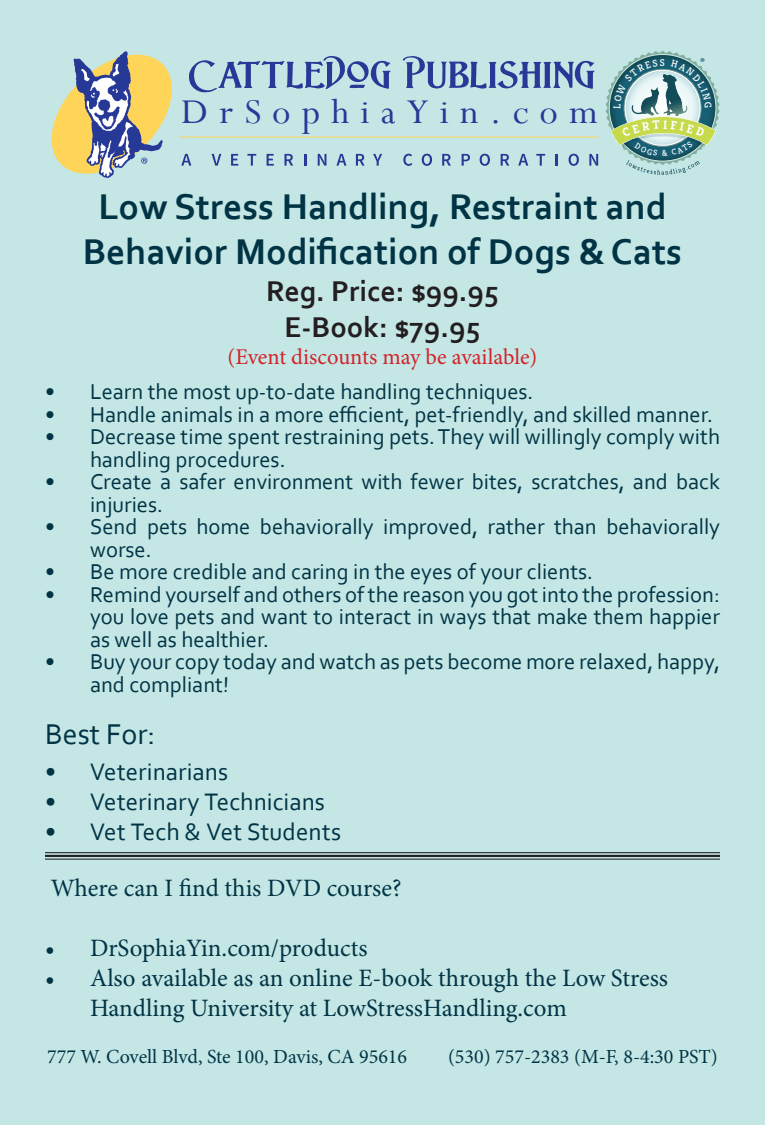
<style>
.page{position:relative;width:765px;height:1125px;background:#c4e6e5}
.page>*{position:absolute;margin:0;border:0;box-sizing:border-box;transform-origin:0 0}
.t1{font:39px "Perpetua";letter-spacing:.275em;color:#263996;scale:1.04 1}
.t2{font:700 37.5px/45px "Corbel";color:#003445;text-align:center}
.t3{font:700 30px "Corbel";color:#231f20}
.t4{font:30px "Corbel";color:#003445}
.t5{font:25px/30px "Minion Pro";color:#003445}
.t6{font:25px "Corbel";color:#003445}
.t7{font:22.5px/22.5px "Corbel";color:#003445}
.t8{font:22.5px "Minion Pro";letter-spacing:-.005em;color:#d1232a}
.t9{font:20px "Minion Pro";color:#003445}
.t10{font:11.5px "Myriad Pro";color:#114c58}
.t11{font:10px "Kreon";color:#fff}
</style>
<div class="page">
<svg style="left:403px;top:154px;width:9px;height:12px"></svg>
<svg style="left:422px;top:154px;width:10px;height:12px"></svg>
<svg style="left:442px;top:154px;width:9px;height:12px"></svg>
<svg style="left:462px;top:154px;width:8px;height:12px"></svg>
<svg style="left:480px;top:154px;width:10px;height:12px"></svg>
<svg style="left:501px;top:154px;width:8px;height:12px"></svg>
<svg style="left:518px;top:154px;width:10px;height:12px"></svg>
<svg style="left:536px;top:154px;width:9px;height:12px"></svg>
<svg style="left:556px;top:154px;width:2px;height:12px"></svg>
<svg style="left:569px;top:154px;width:10px;height:12px"></svg>
<svg style="left:589px;top:154px;width:9px;height:12px"></svg>
<hr style="left:180px;top:137px;width:418px;height:1px;background:#fed559">
<svg style="left:51px;top:51px;width:340px;height:127px"></svg>
<svg style="left:403px;top:56px;width:192px;height:33px"></svg>
<hr style="left:45px;top:852px;width:675px;height:1px;background:#231f20">
<hr style="left:45px;top:855px;width:675px;height:2px;background:#231f20">
<hr style="left:45px;top:859px;width:675px;height:1px;background:#231f20">
<svg style="left:606px;top:51px;width:114px;height:124px"></svg>
<p class="t1" style="left:181px;top:87px;width:402px">DrSophiaYin.com</p>
<p class="t11" style="left:660px;top:56px;width:7px">S</p>
<p class="t10" style="left:700px;top:55px;width:6px">®</p>
<p class="t2" style="left:83px;top:183px;width:601px">Low Stress Handling, Restraint and<br>Behavior Modification of Dogs &amp; Cats</p>
<p class="t3" style="left:266px;top:273px;width:234px">Reg. Price: $99.95</p>
<p class="t3" style="left:285px;top:309px;width:197px">E-Book: $79.95</p>
<p class="t8" style="left:228px;top:342px;width:311px">(Event discounts may be available)</p>
<p class="t7" style="left:45px;top:380px;width:490px">• Learn the most up-to-date handling techniques.</p>
<p class="t7" style="left:45px;top:402px;width:669px">• Handle animals in a more efficient, pet-friendly, and skilled manner.</p>
<p class="t7" style="left:90px;top:425px;width:631px;text-indent:-45px">• Decrease time spent restraining pets. They will willingly comply with handling procedures.</p>
<p class="t7" style="left:90px;top:470px;width:632px;text-indent:-45px">• Create a safer environment with fewer bites, scratches, and back injuries.</p>
<p class="t7" style="left:90px;top:515px;width:632px;text-indent:-45px">• Send pets home behaviorally improved, rather than behaviorally worse.</p>
<p class="t7" style="left:45px;top:560px;width:550px">• Be more credible and caring in the eyes of your clients.</p>
<p class="t7" style="left:90px;top:582px;width:632px;text-align:justify;text-indent:-45px">• Remind yourself and others of the reason you got into the profession: you love pets and want to interact in ways that make them happier as well as healthier.</p>
<p class="t7" style="left:90px;top:650px;width:632px;text-indent:-45px">• Buy your copy today and watch as pets become more relaxed, happy, and compliant!</p>
<p class="t4" style="left:45px;top:715px;width:112px">Best For:</p>
<p class="t6" style="left:45px;top:756px;width:185px">• Veterinarians</p>
<p class="t6" style="left:45px;top:786px;width:282px">• Veterinary Technicians</p>
<p class="t6" style="left:45px;top:816px;width:298px">• Vet Tech &amp; Vet Students</p>
<p class="t5" style="left:51px;top:873px;width:352px">Where can I find this DVD course?</p>
<p class="t5" style="left:45px;top:933px;width:324px">• DrSophiaYin.com/products</p>
<p class="t5" style="left:90px;top:963px;width:579px;text-indent:-45px">• Also available as an online E-book through the Low Stress<br>Handling University at LowStressHandling.com</p>
<p class="t9" style="left:47px;top:1043px;width:362px">777 W. Covell Blvd, Ste 100, Davis, CA 95616</p>
<p class="t9" style="left:448px;top:1043px;width:271px">(530) 757-2383 (M-F, 8-4:30 PST)</p>
</div>
